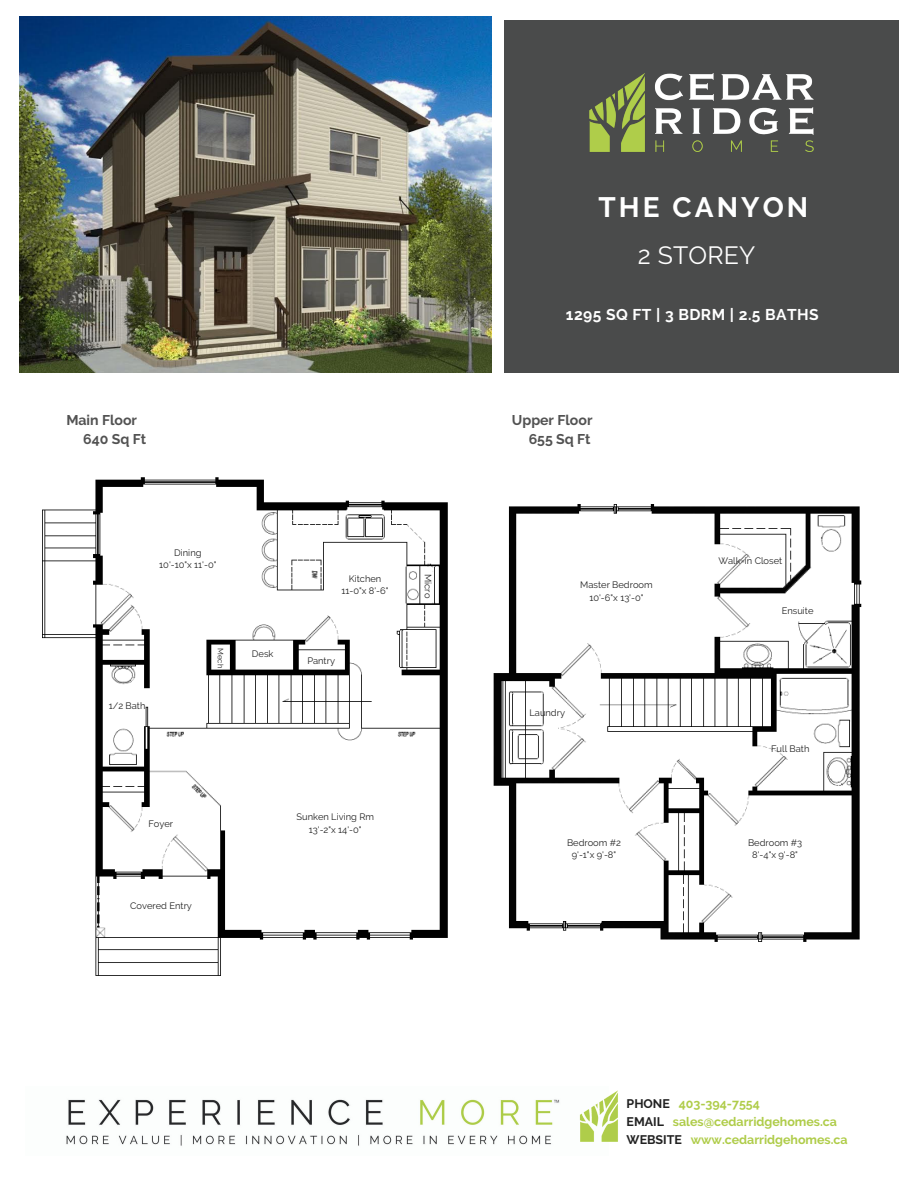
<style>
.page{position:relative;width:918px;height:1188px;background:#fff}
.page>*{position:absolute;margin:0;border:0;box-sizing:border-box;transform-origin:0 0}
.t1{font:700 28.05px "Raleway";letter-spacing:.11em;color:#fff}
.t2{font:24.9px "Raleway";letter-spacing:.01em;color:#fff}
.t3{font:700 15.6px "Raleway";letter-spacing:.03em;color:#fff}
.t4{font:700 14.1px/19.2px "Raleway";color:#525252;text-align:right}
.t5{font:700 12.45px/18px "Raleway";color:#afcc49}
.t6{font:9.3px/12.3px "Raleway";color:#222;text-align:center}
.t7{font:7.8px "Raleway";color:#222}
.s1{color:#222}
</style>
<div class="page">
<svg style="left:19px;top:16px;width:389px;height:1px"></svg>
<div style="left:504px;top:20px;width:395px;height:352px;background:#4a4b4b"></div>
<img style="left:526px;top:73px;width:350px;height:300px">
<img style="left:42px;top:477px;width:406px;height:499px">
<img style="left:493px;top:504px;width:369px;height:438px">
<img style="left:19px;top:17px;width:473px;height:355px">
<img style="left:66px;top:1099px;width:494px;height:47px">
<img style="left:579px;top:1090px;width:39px;height:52px">
<h3 class="t4" style="left:83px;top:411px;width:64px;text-align:left;text-indent:-17px">Main Floor<br>640 Sq Ft</h3>
<p class="t6" style="left:159px;top:546px;width:59px">Dining<br>10'-10"x 11'-0"</p>
<p class="t6" style="left:109px;top:699px;width:38px">1/2 Bath</p>
<p class="t7" style="left:225px;top:648px;width:22px;rotate:90deg">Mech</p>
<p class="t6" style="left:252px;top:648px;width:23px">Desk</p>
<p class="t6" style="left:342px;top:572px;width:49px">Kitchen<br>11-0"x 8'-6"</p>
<p class="t6" style="left:307px;top:654px;width:29px">Pantry</p>
<p class="t6" style="left:434px;top:574px;width:26px;rotate:90deg">Micro</p>
<p class="t6" style="left:148px;top:817px;width:26px">Foyer</p>
<p class="t6" style="left:130px;top:900px;width:63px">Covered Entry</p>
<p class="t6" style="left:296px;top:811px;width:79px">Sunken Living Rm<br>13'-2"x 14'-0"</p>
<h1 class="t1" style="left:598px;top:191px;width:211px">THE CANYON</h1>
<h2 class="t2" style="left:638px;top:241px;width:119px">2 STOREY</h2>
<h3 class="t3" style="left:566px;top:305px;width:254px">1295 SQ FT | 3 BDRM | 2.5 BATHS</h3>
<h3 class="t4" style="left:512px;top:411px;width:82px">Upper Floor<br>655 Sq Ft</h3>
<p class="t6" style="left:580px;top:579px;width:74px">Master Bedroom<br>10'-6"x 13'-0"</p>
<p class="t6" style="left:530px;top:706px;width:37px">Laundry</p>
<p class="t6" style="left:718px;top:554px;width:65px">Walk=in Closet</p>
<p class="t6" style="left:782px;top:605px;width:33px">Ensuite</p>
<p class="t6" style="left:771px;top:742px;width:40px">Full Bath</p>
<p class="t6" style="left:567px;top:837px;width:55px">Bedroom #2<br>9'-1"x 9'-8"</p>
<p class="t6" style="left:748px;top:837px;width:56px">Bedroom #3<br>8'-4"x 9'-8"</p>
<h3 class="t5" style="left:627px;top:1094px;width:223px"><span class="s1">PHONE</span> 403-394-7554<br><span class="s1">EMAIL</span> sales@cedarridgehomes.ca<br><span class="s1">WEBSITE</span> www.cedarridgehomes.ca</h3>
</div>
